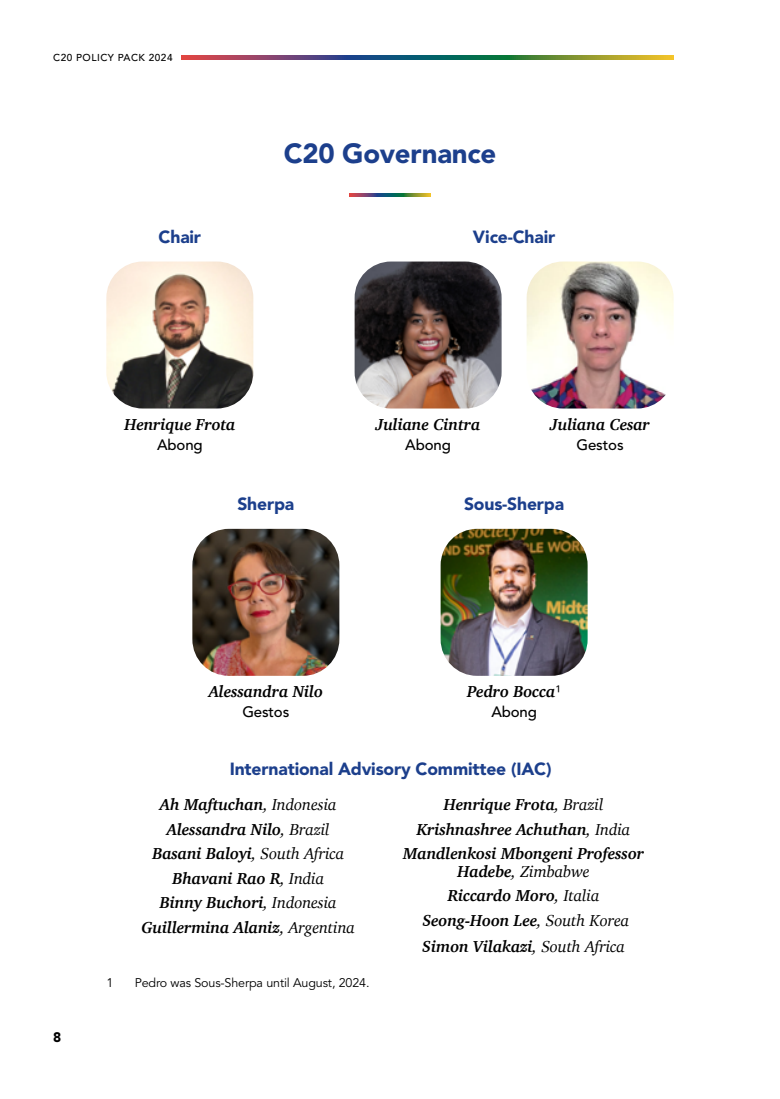
<style>
.page{position:relative;width:780px;height:1099px;background:#fff}
.page>*{position:absolute;margin:0;border:0;box-sizing:border-box;transform-origin:0 0}
.t1{font:900 27.5px "Avenir LT Pro";letter-spacing:-.01em;color:#1c3f8c}
.t2{font:900 17.5px "Avenir LT Pro";letter-spacing:-.01em;color:#1c3f8c}
.t3{font:italic 700 16.25px/24.6px "Charter";letter-spacing:-.01em;color:#000;text-align:center}
.t4{font:500 15px "Avenir LT Pro";letter-spacing:-.01em;color:#000}
.t5{font:900 13.75px "Avenir LT Pro";color:#000}
.t6{font:12.5px "Avenir LT Pro";letter-spacing:-.01em;color:#000}
.t7{font:500 10px "Avenir LT Pro";letter-spacing:.05em;color:#000}
.s1{font-family:"Avenir LT Pro";font-weight:400;font-style:normal}
.s2{font-weight:400}
</style>
<div class="page">
<svg style="left:182px;top:56px;width:491px;height:3px"></svg>
<img style="left:354px;top:261px;width:147px;height:147px">
<img style="left:526px;top:261px;width:147px;height:147px">
<img style="left:106px;top:261px;width:147px;height:147px">
<img style="left:192px;top:529px;width:147px;height:146px">
<img style="left:440px;top:529px;width:147px;height:146px">
<svg style="left:349px;top:193px;width:81px;height:4px"></svg>
<p class="t7" style="left:53px;top:51px;width:121px">C20 POLICY PACK 2024</p>
<p class="t2" style="left:159px;top:226px;width:44px">Chair</p>
<h1 class="t1" style="left:284px;top:136px;width:214px">C20 Governance</h1>
<p class="t2" style="left:473px;top:226px;width:84px">Vice-Chair</p>
<p class="t3" style="left:124px;top:411px;width:113px">Henrique Frota</p>
<p class="t4" style="left:157px;top:435px;width:47px">Abong</p>
<p class="t3" style="left:376px;top:411px;width:106px">Juliane Cintra</p>
<p class="t4" style="left:405px;top:435px;width:47px">Abong</p>
<p class="t3" style="left:550px;top:411px;width:101px">Juliana Cesar</p>
<p class="t4" style="left:576px;top:435px;width:49px">Gestos</p>
<p class="t2" style="left:237px;top:494px;width:58px">Sherpa</p>
<p class="t2" style="left:464px;top:494px;width:101px">Sous-Sherpa</p>
<p class="t3" style="left:209px;top:678px;width:116px">Alessandra Nilo</p>
<p class="t4" style="left:242px;top:703px;width:49px">Gestos</p>
<p class="t3" style="left:467px;top:678px;width:96px">Pedro Bocca<span class="s1">¹</span></p>
<p class="t4" style="left:491px;top:703px;width:47px">Abong</p>
<p class="t2" style="left:230px;top:758px;width:323px">International Advisory Committee (IAC)</p>
<p class="t5" style="left:53px;top:1028px;width:10px">8</p>
<p class="t3" style="left:141px;top:791px;width:215px">Ah Maftuchan<span class="s2">, Indonesia<br></span>Alessandra Nilo<span class="s2">, Brazil<br></span>Basani Baloyi<span class="s2">, South Africa<br></span>Bhavani Rao R<span class="s2">, India<br></span>Binny Buchori<span class="s2">, Indonesia<br></span>Guillermina Alaniz<span class="s2">, Argentina</span></p>
<p class="t6" style="left:106px;top:975px;width:8px">1</p>
<p class="t6" style="left:135px;top:975px;width:236px">Pedro was Sous-Sherpa until August, 2024.</p>
<p class="t3" style="left:403px;top:791px;width:242px">Henrique Frota<span class="s2">, Brazil<br></span>Krishnashree Achuthan<span class="s2">, India<br></span>Mandlenkosi Mbongeni Professor</p>
<p class="t3" style="left:422px;top:858px;width:208px;line-height:25px">Hadebe<span class="s2">, Zimbabwe<br></span>Riccardo Moro<span class="s2">, Italia<br></span>Seong-Hoon Lee<span class="s2">, South Korea<br></span>Simon Vilakazi<span class="s2">, South Africa</span></p>
</div>
